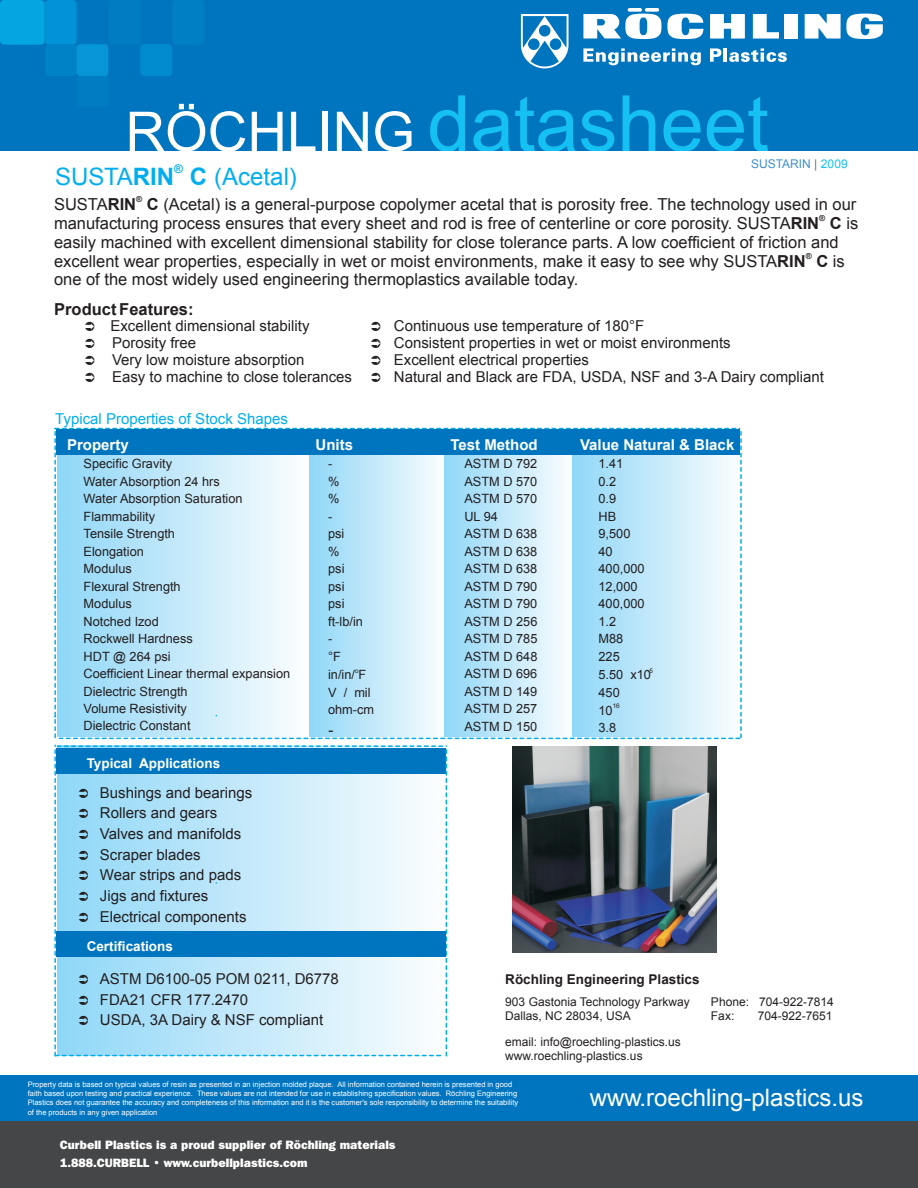
<style>
.page{position:relative;width:918px;height:1188px;background:#fff}
.page>*{position:absolute;margin:0;border:0;box-sizing:border-box;transform-origin:0 0}
.t1{font:77.7px "Arial";color:#15c0f2}
.t2{font:24px "Arial";color:#fff}
.t3{font:24px "Arial";color:#00aeef}
.t4{font:16.5px/18.5px "Arial";color:#231f20}
.t5{font:700 16.5px "Arial";color:#231f20}
.t6{font:16.5px "Times New Roman";color:#231f20}
.t7{font:15px/20.7px "Arial";color:#231f20}
.t8{font:700 15px "Arial";color:#fff}
.t9{font:15px "Arial";color:#00aeef}
.t10{font:700 13.5px "Arial";color:#fff}
.t11{font:700 13.5px "Arial";color:#231f20}
.t12{font:12.75px "Arial";color:#231f20}
.t13{font:12px/13.4px "Arial";color:#231f20}
.t14{font:800 12px/17.2px "Franklin Gothic IT Cby BT";color:#fff}
.t15{font:12px "Arial";color:#3f90cd}
.t16{font:700 12px "Arial";color:#00aeef}
.t17{font:700 8.25px "Arial";color:#231f20}
.t18{font:7.5px/8.7px "Arial";color:#fff}
.t19{font:6.3px "Arial";color:#231f20}
.s1{font-size:54.9px;color:#fff}
.s2{color:#6c6d70}
.s3{color:#15c0f2}
.s4{font-weight:700}
</style>
<div class="page">
<div style="left:0;top:0;width:918px;height:153px;background:#0075bf"></div>
<svg style="left:0;top:0;width:172px;height:76px"></svg>
<div style="left:0;top:1076px;width:918px;height:46px;background:#0075bf"></div>
<div style="left:0;top:151px;width:918px;height:9px;background:#fff"></div>
<svg style="left:583px;top:48px;width:118px;height:17px"></svg>
<svg style="left:710px;top:48px;width:11px;height:14px"></svg>
<hr style="left:724px;top:48px;width:3px;height:14px;background:#fff">
<svg style="left:729px;top:48px;width:58px;height:14px"></svg>
<svg style="left:521px;top:14px;width:48px;height:54px"></svg>
<svg style="left:583px;top:14px;width:78px;height:25px"></svg>
<svg style="left:710px;top:14px;width:35px;height:25px"></svg>
<svg style="left:667px;top:14px;width:36px;height:25px"></svg>
<svg style="left:753px;top:14px;width:26px;height:25px"></svg>
<div style="left:784px;top:14px;width:14px;height:25px;background:#fff"></div>
<svg style="left:805px;top:14px;width:78px;height:25px"></svg>
<svg style="left:628px;top:8px;width:14px;height:4px"></svg>
<svg style="left:645px;top:8px;width:14px;height:4px"></svg>
<svg style="left:54px;top:428px;width:688px;height:311px;background:#b4dff5"></svg>
<img style="left:513px;top:746px;width:204px;height:206px">
<div style="left:0;top:1122px;width:918px;height:66px;background:#454647"></div>
<svg style="left:54px;top:745px;width:393px;height:311px;background:#a3d6f0"></svg>
<h1 class="t1" style="left:125px;top:80px;width:645px"><span class="s1">RÖCHLING</span> datasheet</h1>
<p class="t16" style="left:174px;top:162px;width:10px">®</p>
<p class="t15" style="left:751px;top:157px;width:98px">SUSTARIN <span class="s2">|</span> <span class="s3">2009</span></p>
<h2 class="t3" style="left:55px;top:163px;width:243px">SUSTA<span class="s4">RIN C</span> (Acetal)</h2>
<p class="t17" style="left:136px;top:194px;width:8px">®</p>
<p class="t4" style="left:54px;top:195px;width:804px">SUSTA<span class="s4">RIN C</span> (Acetal) is a general-purpose copolymer acetal that is porosity free. The technology used in our</p>
<p class="t17" style="left:819px;top:214px;width:8px">®</p>
<p class="t4" style="left:54px;top:214px;width:806px">manufacturing process ensures that every sheet and rod is free of centerline or core porosity. SUSTA<span class="s4">RIN C</span> is easily machined with excellent dimensional stability for close tolerance parts. A low coefficient of friction and</p>
<p class="t17" style="left:806px;top:251px;width:8px">®</p>
<p class="t4" style="left:54px;top:252px;width:792px">excellent wear properties, especially in wet or moist environments, make it easy to see why SUSTA<span class="s4">RIN C</span> is one of the most widely used engineering thermoplastics available today.</p>
<p class="t5" style="left:54px;top:300px;width:141px">Product Features:</p>
<p class="t7" style="left:110px;top:316px;width:201px">Excellent dimensional stability</p>
<p class="t7" style="left:394px;top:316px;width:252px">Continuous use temperature of 180°F</p>
<p class="t7" style="left:112px;top:332px;width:86px">Porosity free</p>
<p class="t7" style="left:394px;top:332px;width:338px">Consistent properties in wet or moist environments</p>
<p class="t7" style="left:112px;top:349px;width:194px">Very low moisture absorption</p>
<p class="t7" style="left:394px;top:349px;width:197px">Excellent electrical properties</p>
<p class="t7" style="left:112px;top:366px;width:242px">Easy to machine to close tolerances</p>
<p class="t7" style="left:394px;top:366px;width:432px">Natural and Black are FDA, USDA, NSF and 3-A Dairy compliant</p>
<p class="t9" style="left:55px;top:410px;width:234px">Typical Properties of Stock Shapes</p>
<p class="t8" style="left:67px;top:436px;width:63px">Property</p>
<p class="t8" style="left:316px;top:436px;width:39px">Units</p>
<p class="t8" style="left:451px;top:436px;width:89px">Test Method</p>
<p class="t8" style="left:580px;top:436px;width:156px">Value Natural &amp; Black</p>
<p class="t12" style="left:84px;top:456px;width:90px">Specific Gravity</p>
<p class="t12" style="left:328px;top:456px;width:6px">-</p>
<p class="t12" style="left:464px;top:456px;width:74px">ASTM D 792</p>
<p class="t12" style="left:599px;top:456px;width:26px">1.41</p>
<p class="t12" style="left:84px;top:474px;width:138px">Water Absorption 24 hrs</p>
<p class="t12" style="left:328px;top:474px;width:13px">%</p>
<p class="t12" style="left:464px;top:474px;width:74px">ASTM D 570</p>
<p class="t12" style="left:599px;top:474px;width:19px">0.2</p>
<p class="t12" style="left:84px;top:491px;width:160px">Water Absorption Saturation</p>
<p class="t12" style="left:328px;top:491px;width:13px">%</p>
<p class="t12" style="left:464px;top:491px;width:74px">ASTM D 570</p>
<p class="t12" style="left:599px;top:491px;width:19px">0.9</p>
<p class="t12" style="left:84px;top:509px;width:73px">Flammability</p>
<p class="t12" style="left:328px;top:509px;width:6px">-</p>
<p class="t12" style="left:464px;top:509px;width:35px">UL 94</p>
<p class="t12" style="left:599px;top:509px;width:19px">HB</p>
<p class="t12" style="left:84px;top:526px;width:93px">Tensile Strength</p>
<p class="t12" style="left:328px;top:526px;width:18px">psi</p>
<p class="t12" style="left:464px;top:526px;width:74px">ASTM D 638</p>
<p class="t12" style="left:599px;top:526px;width:33px">9,500</p>
<p class="t12" style="left:84px;top:544px;width:62px">Elongation</p>
<p class="t12" style="left:328px;top:544px;width:13px">%</p>
<p class="t12" style="left:464px;top:544px;width:74px">ASTM D 638</p>
<p class="t12" style="left:599px;top:544px;width:16px">40</p>
<p class="t12" style="left:84px;top:561px;width:50px">Modulus</p>
<p class="t12" style="left:328px;top:561px;width:18px">psi</p>
<p class="t12" style="left:464px;top:561px;width:74px">ASTM D 638</p>
<p class="t12" style="left:599px;top:561px;width:48px">400,000</p>
<p class="t12" style="left:84px;top:579px;width:99px">Flexural Strength</p>
<p class="t12" style="left:328px;top:579px;width:18px">psi</p>
<p class="t12" style="left:464px;top:579px;width:74px">ASTM D 790</p>
<p class="t12" style="left:599px;top:579px;width:40px">12,000</p>
<p class="t12" style="left:84px;top:597px;width:50px">Modulus</p>
<p class="t12" style="left:328px;top:597px;width:18px">psi</p>
<p class="t12" style="left:464px;top:597px;width:74px">ASTM D 790</p>
<p class="t12" style="left:599px;top:597px;width:48px">400,000</p>
<p class="t12" style="left:84px;top:614px;width:77px">Notched Izod</p>
<p class="t12" style="left:328px;top:614px;width:36px">ft-lb/in</p>
<p class="t12" style="left:464px;top:614px;width:74px">ASTM D 256</p>
<p class="t12" style="left:599px;top:614px;width:19px">1.2</p>
<p class="t12" style="left:84px;top:632px;width:111px">Rockwell Hardness</p>
<p class="t12" style="left:328px;top:632px;width:6px">-</p>
<p class="t12" style="left:464px;top:632px;width:74px">ASTM D 785</p>
<p class="t12" style="left:599px;top:632px;width:26px">M88</p>
<p class="t12" style="left:84px;top:649px;width:89px">HDT @ 264 psi</p>
<p class="t12" style="left:328px;top:649px;width:14px">°F</p>
<p class="t12" style="left:464px;top:649px;width:74px">ASTM D 648</p>
<p class="t12" style="left:599px;top:649px;width:23px">225</p>
<p class="t19" style="left:355px;top:667px;width:5px">o</p>
<p class="t19" style="left:647px;top:667px;width:7px">-5</p>
<p class="t12" style="left:84px;top:667px;width:208px">Coefficient Linear thermal expansion</p>
<p class="t12" style="left:328px;top:667px;width:40px">in/in/ F</p>
<p class="t12" style="left:464px;top:667px;width:74px">ASTM D 696</p>
<p class="t12" style="left:598px;top:667px;width:54px">5.50 x10</p>
<p class="t12" style="left:84px;top:684px;width:106px">Dielectric Strength</p>
<p class="t12" style="left:328px;top:685px;width:44px">V / mil</p>
<p class="t12" style="left:464px;top:684px;width:74px">ASTM D 149</p>
<p class="t12" style="left:598px;top:685px;width:23px">450</p>
<p class="t19" style="left:613px;top:703px;width:9px">16</p>
<p class="t12" style="left:84px;top:702px;width:105px">Volume Resistivity</p>
<p class="t12" style="left:328px;top:702px;width:48px">ohm-cm</p>
<p class="t12" style="left:464px;top:702px;width:74px">ASTM D 257</p>
<p class="t12" style="left:598px;top:703px;width:16px">10</p>
<p class="t12" style="left:84px;top:719px;width:108px">Dielectric Constant</p>
<p class="t12" style="left:464px;top:719px;width:74px">ASTM D 150</p>
<p class="t12" style="left:599px;top:721px;width:19px">3.8</p>
<p class="t6" style="left:328px;top:720px;width:7px">-</p>
<p class="t10" style="left:87px;top:755px;width:135px">Typical Applications</p>
<p class="t7" style="left:100px;top:782px;width:154px">Bushings and bearings</p>
<p class="t7" style="left:100px;top:803px;width:148px">Rollers and gears<br>Valves and manifolds<br>Scraper blades<br>Wear strips and pads<br>Jigs and fixtures<br>Electrical components</p>
<p class="t10" style="left:87px;top:939px;width:88px">Certifications</p>
<p class="t7" style="left:100px;top:968px;width:240px">ASTM D6100-05 POM 0211, D6778<br>FDA21 CFR 177.2470<br>USDA, 3A Dairy &amp; NSF compliant</p>
<p class="t11" style="left:505px;top:971px;width:196px">Röchling Engineering Plastics</p>
<p class="t13" style="left:505px;top:995px;width:186px">903 Gastonia Technology Parkway</p>
<p class="t13" style="left:711px;top:995px;width:124px">Phone: 704-922-7814</p>
<p class="t13" style="left:505px;top:1009px;width:127px">Dallas, NC 28034, USA</p>
<p class="t13" style="left:711px;top:1009px;width:25px">Fax:</p>
<p class="t13" style="left:758px;top:1009px;width:76px">704-922-7651</p>
<p class="t13" style="left:505px;top:1036px;width:177px">email: info@roechling-plastics.us www.roechling-plastics.us</p>
<p class="t18" style="left:28px;top:1080px;width:492px">Property data is based on typical values of resin as presented in an injection molded plaque. All information contained herein is presented in good faith based upon testing and practical experience. These values are not intended for use in establishing specification values. Röchling Engineering<br>Plastics does not guarantee the accuracy and completeness of this information and it is the customer's sole responsibility to determine the suitability</p>
<p class="t18" style="left:28px;top:1108px;width:131px">of the products in any given application</p>
<p class="t14" style="left:60px;top:1136px;width:337px">Curbell Plastics is a proud supplier of Röchling materials<br>1.888.CURBELL • www.curbellplastics.com</p>
<h2 class="t2" style="left:590px;top:1084px;width:275px">www.roechling-plastics.us</h2>
</div>
